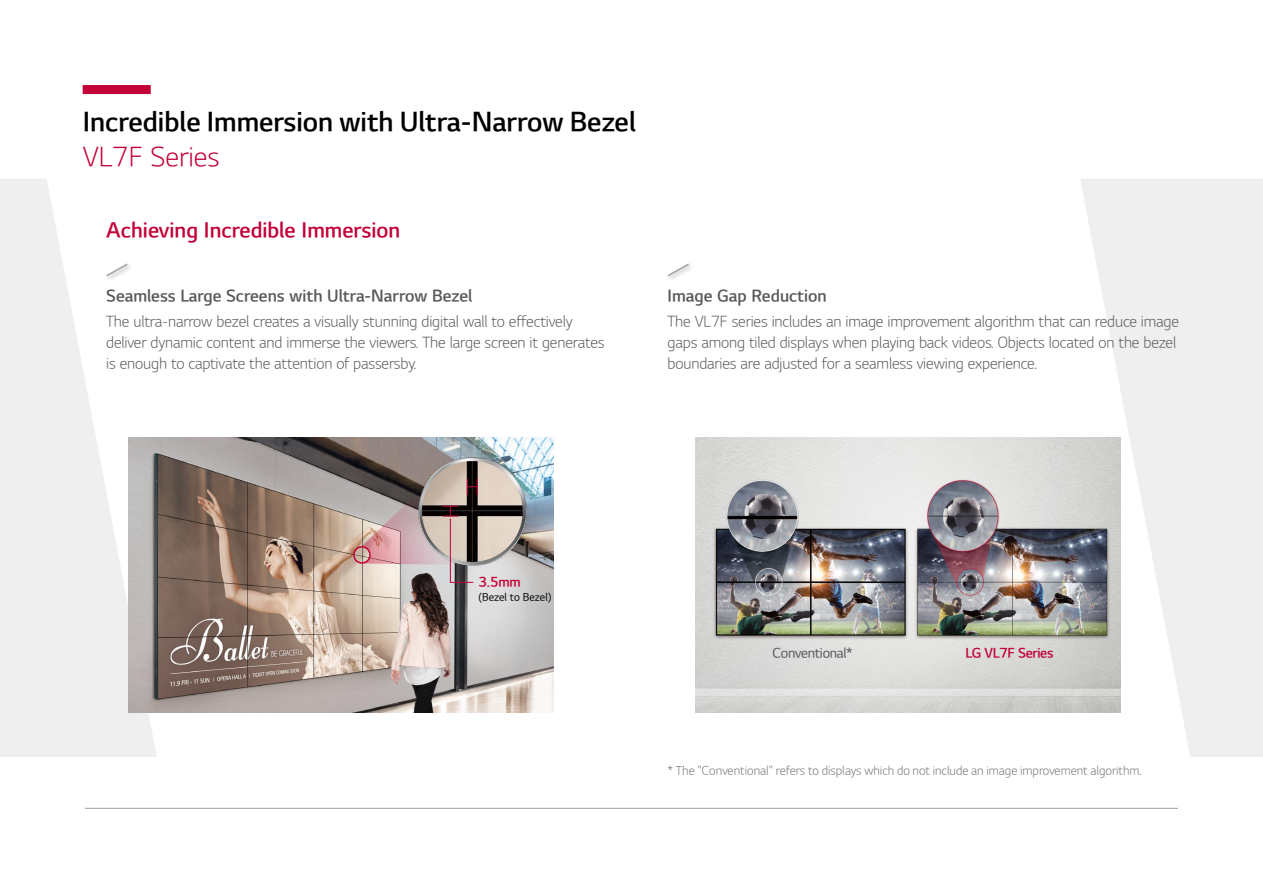
<style>
.page{position:relative;width:1263px;height:893px;background:#fff}
.page>*{position:absolute;margin:0;border:0;box-sizing:border-box;transform-origin:0 0}
.t1{font:27px "LG Sm Haotf TSB";color:#000}
.t2{font:27px "LG Sm Haotf TL";color:#c30037}
.t3{font:21px "LG Sm Haotf TSB";color:#c30037}
.t4{font:16.5px "LG Sm Haotf TSB";color:#595757}
.t5{font:15px/21px "LG Sm Haotf TL";letter-spacing:-.01em;color:#595757}
.t6{font:13.5px "LG Sm Haotf TSB";letter-spacing:-.02em;color:#c30037}
.t7{font:13.5px "LG Sm Haotf TR";letter-spacing:-.02em;color:#595757}
.t8{font:12px "LG Sm Haotf TL";color:#727171}
.t9{font:10.5px "LG Sm Haotf TR";color:#000}
</style>
<div class="page">
<svg style="left:1080px;top:179px;width:183px;height:578px;fill:#efefef"></svg>
<div style="left:83px;top:85px;width:68px;height:9px;background:#c30037"></div>
<hr style="left:85px;top:808px;width:1093px;height:1px;background:#9ea3a6">
<svg style="left:0;top:179px;width:157px;height:578px;fill:#efefef"></svg>
<div style="left:104px;top:261px;width:30px;height:22px;background:#fff"></div>
<svg style="left:106px;top:263px;width:23px;height:15px"></svg>
<svg style="left:667px;top:263px;width:23px;height:15px"></svg>
<img style="left:695px;top:438px;width:425px;height:274px">
<img style="left:129px;top:438px;width:425px;height:274px">
<img style="left:414px;top:437px;width:118px;height:137px">
<svg style="left:351px;top:479px;width:127px;height:104px;background:#a99693"></svg>
<h1 class="t1" style="left:83px;top:108px;width:555px">Incredible Immersion with Ultra-Narrow Bezel</h1>
<h1 class="t2" style="left:83px;top:143px;width:138px">VL7F Series</h1>
<h2 class="t3" style="left:106px;top:220px;width:295px">Achieving Incredible Immersion</h2>
<p class="t4" style="left:106px;top:288px;width:368px">Seamless Large Screens with Ultra-Narrow Bezel</p>
<p class="t5" style="left:106px;top:312px;width:500px">The ultra-narrow bezel creates a visually stunning digital wall to effectively deliver dynamic content and immerse the viewers. The large screen it generates is enough to captivate the attention of passersby.</p>
<p class="t4" style="left:668px;top:288px;width:161px">Image Gap Reduction</p>
<p class="t5" style="left:668px;top:311px;width:513px">The VL7F series includes an image improvement algorithm that can reduce image gaps among tiled displays when playing back videos. Objects located on the bezel boundaries are adjusted for a seamless viewing experience.</p>
<p class="t6" style="left:478px;top:576px;width:44px">3.5mm</p>
<p class="t9" style="left:478px;top:592px;width:75px">(Bezel to Bezel)</p>
<p class="t7" style="left:773px;top:646px;width:82px">Conventional*</p>
<p class="t6" style="left:965px;top:646px;width:90px">LG VL7F Series</p>
<p class="t8" style="left:668px;top:765px;width:475px">* The "Conventional" refers to displays which do not include an image improvement algorithm.</p>
</div>
